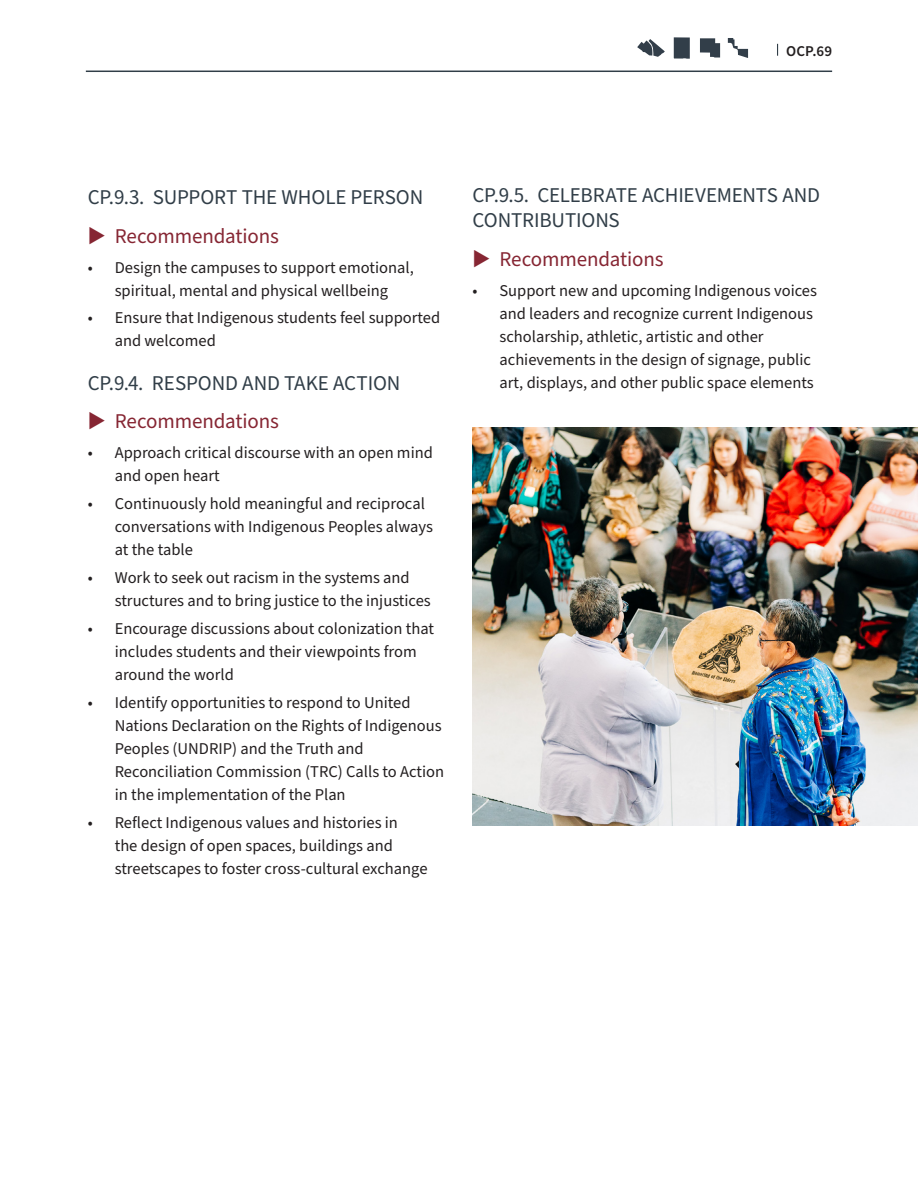
<style>
.page{position:relative;width:918px;height:1188px;background:#fff}
.page>*{position:absolute;margin:0;border:0;box-sizing:border-box;transform-origin:0 0}
.t1{font:21px/25.2px "Source Sans Pro";letter-spacing:-.01em;color:#313e48}
.Subheading_4_-_Align{font:21px "Source Sans Pro";letter-spacing:-.005em;color:#862633}
.t2{font:16.5px/23.1px "Source Sans Pro";color:#231f20}
.t3{font:600 15px "Source Sans Pro";color:#231f20}
</style>
<div class="page">
<img style="left:472px;top:428px;width:446px;height:398px">
<hr style="left:86px;top:71px;width:746px;height:1px;background:#313e48">
<svg style="left:637px;top:39px;width:28px;height:18px"></svg>
<svg style="left:728px;top:38px;width:20px;height:20px"></svg>
<svg style="left:700px;top:38px;width:20px;height:20px"></svg>
<svg style="left:674px;top:37px;width:16px;height:22px"></svg>
<svg style="left:777px;top:44px;width:1px;height:12px"></svg>
<p class="t3" style="left:786px;top:41px;width:47px">OCP.69</p>
<p class="t1" style="left:88px;top:185px;width:337px">CP.9.3. SUPPORT THE WHOLE PERSON</p>
<p class="Subheading_4_-_Align" style="left:88px;top:222px;width:193px">◆ Recommendations</p>
<p class="t2" style="left:88px;top:256px;width:328px;text-align:center">• Design the campuses to support emotional, spiritual, mental and physical wellbeing</p>
<p class="t2" style="left:115px;top:307px;width:327px;text-indent:-27px">• Ensure that Indigenous students feel supported and welcomed</p>
<p class="t1" style="left:88px;top:371px;width:314px">CP.9.4. RESPOND AND TAKE ACTION</p>
<p class="Subheading_4_-_Align" style="left:88px;top:407px;width:193px">◆ Recommendations</p>
<p class="t2" style="left:115px;top:442px;width:320px;text-indent:-27px">• Approach critical discourse with an open mind and open heart</p>
<p class="t2" style="left:115px;top:493px;width:320px;text-indent:-27px">• Continuously hold meaningful and reciprocal conversations with Indigenous Peoples always at the table</p>
<p class="t2" style="left:115px;top:566px;width:318px;text-indent:-27px">• Work to seek out racism in the systems and structures and to bring justice to the injustices</p>
<p class="t2" style="left:115px;top:617px;width:321px;text-indent:-27px">• Encourage discussions about colonization that includes students and their viewpoints from around the world</p>
<p class="t2" style="left:115px;top:691px;width:331px;text-indent:-27px">• Identify opportunities to respond to United Nations Declaration on the Rights of Indigenous Peoples (UNDRIP) and the Truth and Reconciliation Commission (TRC) Calls to Action in the implementation of the Plan</p>
<p class="t2" style="left:115px;top:811px;width:314px;text-indent:-27px">• Reflect Indigenous values and histories in<br>the design of open spaces, buildings and streetscapes to foster cross-cultural exchange</p>
<p class="t1" style="left:472px;top:183px;width:349px">CP.9.5. CELEBRATE ACHIEVEMENTS AND<br>CONTRIBUTIONS</p>
<p class="Subheading_4_-_Align" style="left:472px;top:245px;width:193px">◆ Recommendations</p>
<p class="t2" style="left:499px;top:279px;width:319px;text-indent:-27px">• Support new and upcoming Indigenous voices and leaders and recognize current Indigenous scholarship, athletic, artistic and other achievements in the design of signage, public art, displays, and other public space elements</p>
</div>
